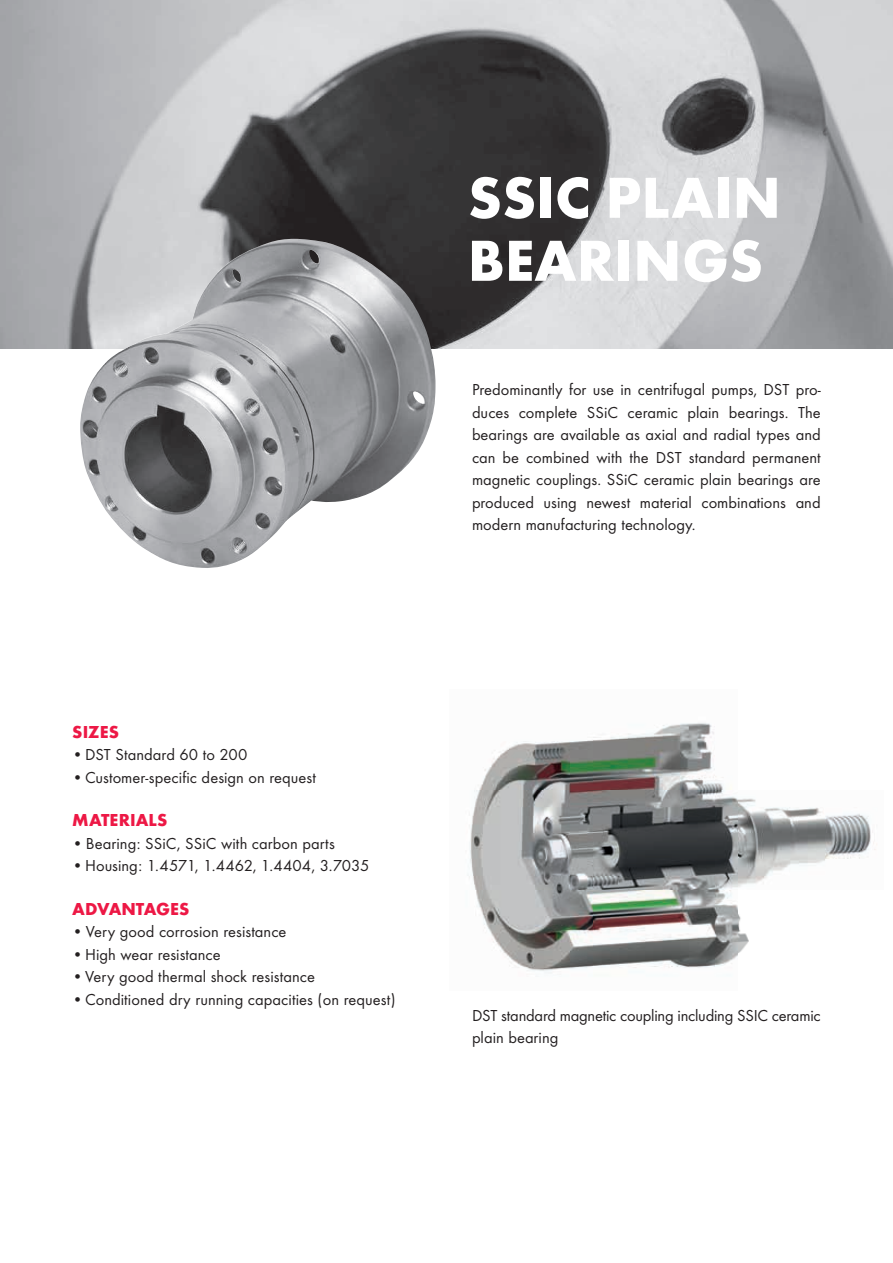
<style>
.page{position:relative;width:893px;height:1263px;background:#fff}
.page>*{position:absolute;margin:0;border:0;box-sizing:border-box;transform-origin:0 0}
.t1{font:800 60px/63px "Function";color:#fff}
.t2{font:800 18px "Function";color:#ed1845}
.t3{font:16.5px/22.5px "Function";color:#231f20;text-align:justify}
</style>
<div class="page">
<img style="left:0;top:0;width:893px;height:349px">
<img style="left:80px;top:239px;width:356px;height:329px">
<img style="left:467px;top:723px;width:410px;height:251px">
<h1 class="t1" style="left:468px;top:166px;width:315px">SSIC PLAIN<br>BEARINGS</h1>
<p class="t3" style="left:472px;top:378px;width:350px">Predominantly for use in centrifugal pumps, DST pro&shy;duces complete SSiC ceramic plain bearings. The bearings are available as axial and radial types and can be combined with the DST standard permanent magnetic couplings. SSiC ceramic plain bearings are produced using newest material combinations and modern manufacturing technology.</p>
<p class="t2" style="left:72px;top:721px;width:48px">SIZES</p>
<p class="t3" style="left:72px;top:744px;width:177px">• DST Standard 60 to 200</p>
<p class="t3" style="left:72px;top:766px;width:245px">• Customer-specific design on request</p>
<p class="t2" style="left:72px;top:810px;width:97px">MATERIALS</p>
<p class="t3" style="left:72px;top:832px;width:264px">• Bearing: SSiC, SSiC with carbon parts</p>
<p class="t3" style="left:72px;top:855px;width:299px">• Housing: 1.4571, 1.4462, 1.4404, 3.7035</p>
<p class="t2" style="left:72px;top:898px;width:119px">ADVANTAGES</p>
<p class="t3" style="left:72px;top:921px;width:216px">• Very good corrosion resistance</p>
<p class="t3" style="left:72px;top:943px;width:150px">• High wear resistance</p>
<p class="t3" style="left:72px;top:966px;width:244px">• Very good thermal shock resistance</p>
<p class="t3" style="left:72px;top:988px;width:325px">• Conditioned dry running capacities (on request)</p>
<p class="t3" style="left:472px;top:1004px;width:350px">DST standard magnetic coupling including SSIC ceramic plain bearing</p>
</div>
